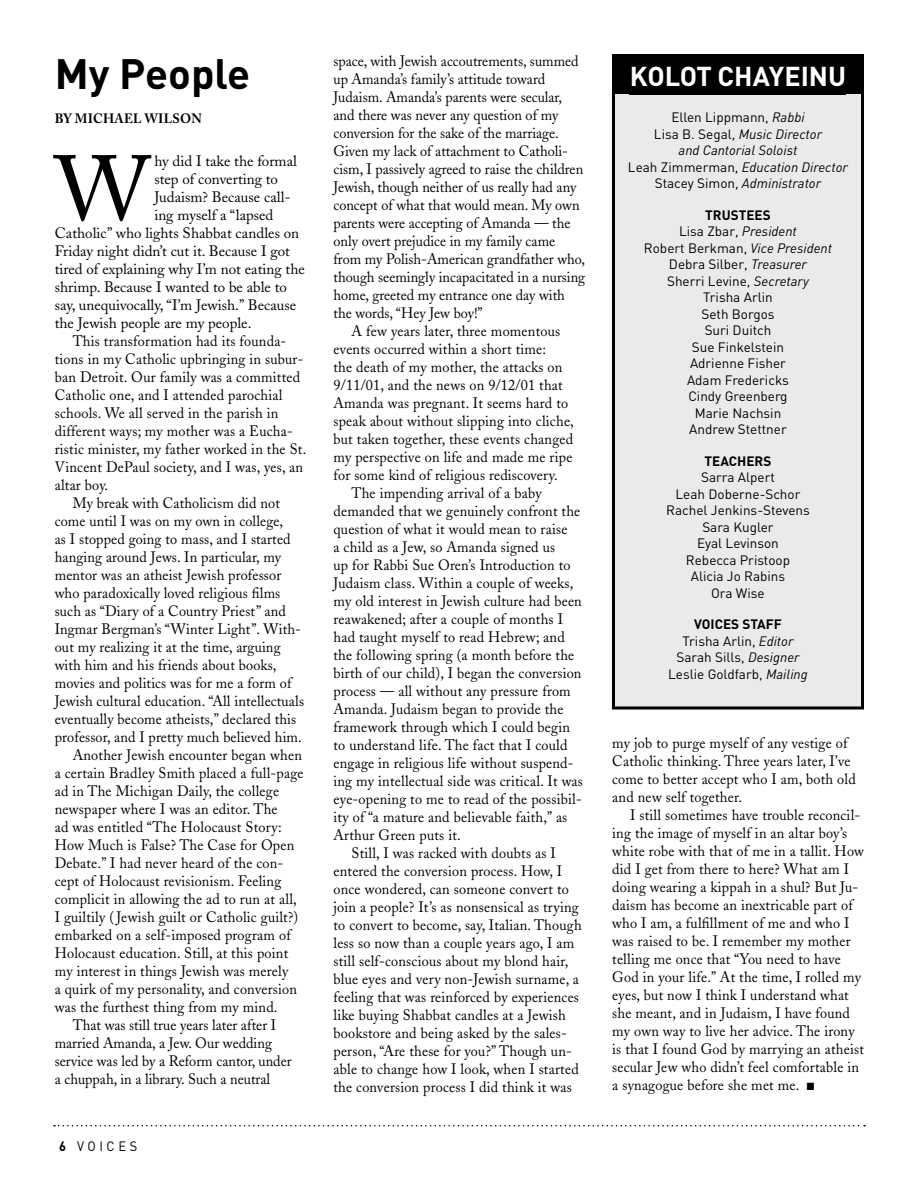
<style>
.page{position:relative;width:918px;height:1188px;background:#fff}
.page>*{position:absolute;margin:0;border:0;box-sizing:border-box;transform-origin:0 0}
.body_drop_cap{font:90.9px "Adobe Caslon";color:#000}
.headline{font:700 42px "DIN";color:#000}
.t1{font:700 27px "DIN";color:#fff}
.body{font:15px/18px "Adobe Caslon";letter-spacing:.015em;color:#000;scale:.95 1}
.body_drop_cap-2{font:15px "Adobe Caslon";color:#000}
.teachers{font:13.5px "DIN";color:#000}
.t2{font:italic 13.5px "DIN";color:#000}
.bod_head{font:700 13.5px "DIN";color:#000}
.byline{font:700 13.5px "Adobe Caslon";letter-spacing:.02em;color:#000;scale:.95 1}
.teachers-2{font:13.5px "DIN";color:#000;scale:.95 1}
.s1{font-weight:700}
.s2{font-style:italic}
.s3{font-style:normal}
</style>
<div class="page">
<svg style="left:54px;top:1125px;width:811px;height:1px"></svg>
<div style="left:614px;top:56px;width:248px;height:652px;background:#eaeaea"></div>
<div style="left:612px;top:54px;width:252px;height:656px;border:3px solid #000"></div>
<div style="left:614px;top:56px;width:248px;height:38px;background:#000"></div>
<p class="headline" style="left:55px;top:46px;width:197px">My People</p>
<p class="byline" style="left:55px;top:111px;width:156px">BY MICHAEL WILSON</p>
<p class="body_drop_cap" style="left:55px;top:135px;width:97px">W</p>
<p class="body_drop_cap-2" style="left:154px;top:152px;width:144px">hy did I take the formal</p>
<p class="body_drop_cap-2" style="left:154px;top:170px;width:125px">step of converting to</p>
<p class="body_drop_cap-2" style="left:154px;top:188px;width:138px">Judaism? Because call-</p>
<p class="body_drop_cap-2" style="left:154px;top:206px;width:121px">ing myself a “lapsed</p>
<p class="body_drop_cap-2" style="left:55px;top:224px;width:246px">Catholic” who lights Shabbat candles on</p>
<p class="body_drop_cap-2" style="left:55px;top:242px;width:237px">Friday night didn’t cut it. Because I got</p>
<p class="body_drop_cap-2" style="left:55px;top:260px;width:252px">tired of explaining why I’m not eating the</p>
<p class="body_drop_cap-2" style="left:55px;top:278px;width:234px">shrimp. Because I wanted to be able to</p>
<p class="body_drop_cap-2" style="left:55px;top:296px;width:243px">say, unequivocally, “I’m Jewish.” Because</p>
<p class="body_drop_cap-2" style="left:55px;top:314px;width:198px">the Jewish people are my people.</p>
<p class="body" style="left:55px;top:332px;width:266px;text-indent:18px">This transformation had its founda&shy;tions in my Catholic upbringing in subur&shy;ban Detroit. Our family was a committed Catholic one, and I attended parochial schools. We all served in the parish in different ways; my mother was a Eucha&shy;ristic minister, my father worked in the St.<br>Vincent DePaul society, and I was, yes, an altar boy.</p>
<p class="body" style="left:55px;top:494px;width:264px;text-indent:18px">My break with Catholicism did not come until I was on my own in college,<br>as I stopped going to mass, and I started hanging around Jews. In particular, my mentor was an atheist Jewish professor who paradoxically loved religious films such as “Diary of a Country Priest” and Ingmar Bergman’s “Winter Light”. With&shy;out my realizing it at the time, arguing with him and his friends about books, movies and politics was for me a form of Jewish cultural education. “All intellectuals eventually become atheists,” declared this professor, and I pretty much believed him.</p>
<p class="body" style="left:55px;top:746px;width:263px;text-indent:18px">Another Jewish encounter began when a certain Bradley Smith placed a full-page ad in The Michigan Daily, the college newspaper where I was an editor. The<br>ad was entitled “The Holocaust Story:<br>How Much is False? The Case for Open Debate.” I had never heard of the con&shy;cept of Holocaust revisionism. Feeling complicit in allowing the ad to run at all, I guiltily ( Jewish guilt or Catholic guilt?) embarked on a self-imposed program of Holocaust education. Still, at this point my interest in things Jewish was merely<br>a quirk of my personality, and conversion was the furthest thing from my mind.</p>
<p class="body" style="left:55px;top:1016px;width:251px;text-indent:18px">That was still true years later after I married Amanda, a Jew. Our wedding service was led by a Reform cantor, under a chuppah, in a library. Such a neutral</p>
<p class="teachers-2" style="left:59px;top:1138px;width:84px"><span class="s1">6</span> VOICES</p>
<p class="body" style="left:333px;top:52px;width:267px">space, with Jewish accoutrements, summed up Amanda’s family’s attitude toward Judaism. Amanda’s parents were secular, and there was never any question of my conversion for the sake of the marriage.<br>Given my lack of attachment to Catholi&shy;cism, I passively agreed to raise the children Jewish, though neither of us really had any concept of what that would mean. My own parents were accepting of Amanda — the only overt prejudice in my family came from my Polish-American grandfather who, though seemingly incapacitated in a nursing home, greeted my entrance one day with the words, “Hey Jew boy!”</p>
<p class="body" style="left:333px;top:322px;width:254px;text-indent:18px">A few years later, three momentous events occurred within a short time:<br>the death of my mother, the attacks on 9/11/01, and the news on 9/12/01 that Amanda was pregnant. It seems hard to speak about without slipping into cliche, but taken together, these events changed my perspective on life and made me ripe for some kind of religious rediscovery.</p>
<p class="body" style="left:333px;top:484px;width:264px;text-indent:18px">The impending arrival of a baby demanded that we genuinely confront the question of what it would mean to raise<br>a child as a Jew, so Amanda signed us<br>up for Rabbi Sue Oren’s Introduction to Judaism class. Within a couple of weeks, my old interest in Jewish culture had been reawakened; after a couple of months I had taught myself to read Hebrew; and the following spring (a month before the birth of our child), I began the conversion process — all without any pressure from Amanda. Judaism began to provide the framework through which I could begin to understand life. The fact that I could engage in religious life without suspend&shy;ing my intellectual side was critical. It was eye-opening to me to read of the possibil&shy;ity of “a mature and believable faith,” as Arthur Green puts it.</p>
<p class="body" style="left:333px;top:844px;width:263px;text-indent:18px">Still, I was racked with doubts as I entered the conversion process. How, I once wondered, can someone convert to join a people? It’s as nonsensical as trying to convert to become, say, Italian. Though less so now than a couple years ago, I am still self-conscious about my blond hair, blue eyes and very non-Jewish surname, a feeling that was reinforced by experiences like buying Shabbat candles at a Jewish bookstore and being asked by the sales&shy;person, “Are these for you?” Though un&shy;able to change how I look, when I started the conversion process I did think it was</p>
<p class="t1" style="left:630px;top:58px;width:218px">KOLOT CHAYEINU</p>
<p class="teachers" style="left:671px;top:109px;width:135px">Ellen Lippmann, <span class="s2">Rabbi</span></p>
<p class="t2" style="left:654px;top:125px;width:170px"><span class="s3">Lisa B. Segal,</span> Music Director</p>
<p class="t2" style="left:679px;top:142px;width:120px">and Cantorial Soloist</p>
<p class="t2" style="left:628px;top:158px;width:222px"><span class="s3">Leah Zimmerman,</span> Education Director</p>
<p class="t2" style="left:655px;top:175px;width:168px"><span class="s3">Stacey Simon,</span> Administrator</p>
<p class="bod_head" style="left:705px;top:206px;width:67px">TRUSTEES</p>
<p class="teachers" style="left:679px;top:223px;width:119px">Lisa Zbar, <span class="s2">President</span></p>
<p class="teachers" style="left:644px;top:239px;width:190px">Robert Berkman, <span class="s2">Vice President</span></p>
<p class="teachers" style="left:669px;top:256px;width:140px">Debra Silber, <span class="s2">Treasurer</span></p>
<p class="teachers" style="left:667px;top:272px;width:143px">Sherri Levine, <span class="s2">Secretary</span></p>
<p class="teachers" style="left:703px;top:289px;width:71px">Trisha Arlin</p>
<p class="teachers" style="left:701px;top:305px;width:75px">Seth Borgos</p>
<p class="teachers" style="left:705px;top:322px;width:68px">Suri Duitch</p>
<p class="teachers" style="left:692px;top:338px;width:94px">Sue Finkelstein</p>
<p class="teachers" style="left:690px;top:355px;width:97px">Adrienne Fisher</p>
<p class="teachers" style="left:687px;top:371px;width:103px">Adam Fredericks</p>
<p class="teachers" style="left:688px;top:388px;width:101px">Cindy Greenberg</p>
<p class="teachers" style="left:695px;top:404px;width:88px">Marie Nachsin</p>
<p class="teachers" style="left:689px;top:421px;width:99px">Andrew Stettner</p>
<p class="bod_head" style="left:705px;top:452px;width:68px">TEACHERS</p>
<p class="teachers" style="left:701px;top:469px;width:75px">Sarra Alpert</p>
<p class="teachers" style="left:676px;top:485px;width:126px">Leah Doberne-Schor</p>
<p class="teachers" style="left:666px;top:502px;width:145px">Rachel Jenkins-Stevens</p>
<p class="teachers" style="left:702px;top:518px;width:73px">Sara Kugler</p>
<p class="teachers" style="left:697px;top:535px;width:83px">Eyal Levinson</p>
<p class="teachers" style="left:686px;top:551px;width:106px">Rebecca Pristoop</p>
<p class="teachers" style="left:691px;top:568px;width:96px">Alicia Jo Rabins</p>
<p class="teachers" style="left:711px;top:584px;width:55px">Ora Wise</p>
<p class="bod_head" style="left:694px;top:616px;width:89px">VOICES STAFF</p>
<p class="teachers" style="left:683px;top:632px;width:112px">Trisha Arlin, <span class="s2">Editor</span></p>
<p class="teachers" style="left:676px;top:649px;width:125px">Sarah Sills, <span class="s2">Designer</span></p>
<p class="teachers" style="left:668px;top:665px;width:141px">Leslie Goldfarb, <span class="s2">Mailing</span></p>
<p class="body" style="left:612px;top:734px;width:258px">my job to purge myself of any vestige of Catholic thinking. Three years later, I’ve come to better accept who I am, both old and new self together.</p>
<p class="body" style="left:612px;top:806px;width:266px;text-indent:18px">I still sometimes have trouble reconcil&shy;ing the image of myself in an altar boy’s white robe with that of me in a tallit. How did I get from there to here? What am I doing wearing a kippah in a shul? But Ju&shy;daism has become an inextricable part of who I am, a fulfillment of me and who I was raised to be. I remember my mother telling me once that “You need to have God in your life.” At the time, I rolled my eyes, but now I think I understand what she meant, and in Judaism, I have found my own way to live her advice. The irony is that I found God by marrying an atheist secular Jew who didn’t feel comfortable in a synagogue before she met me. ■</p>
</div>
